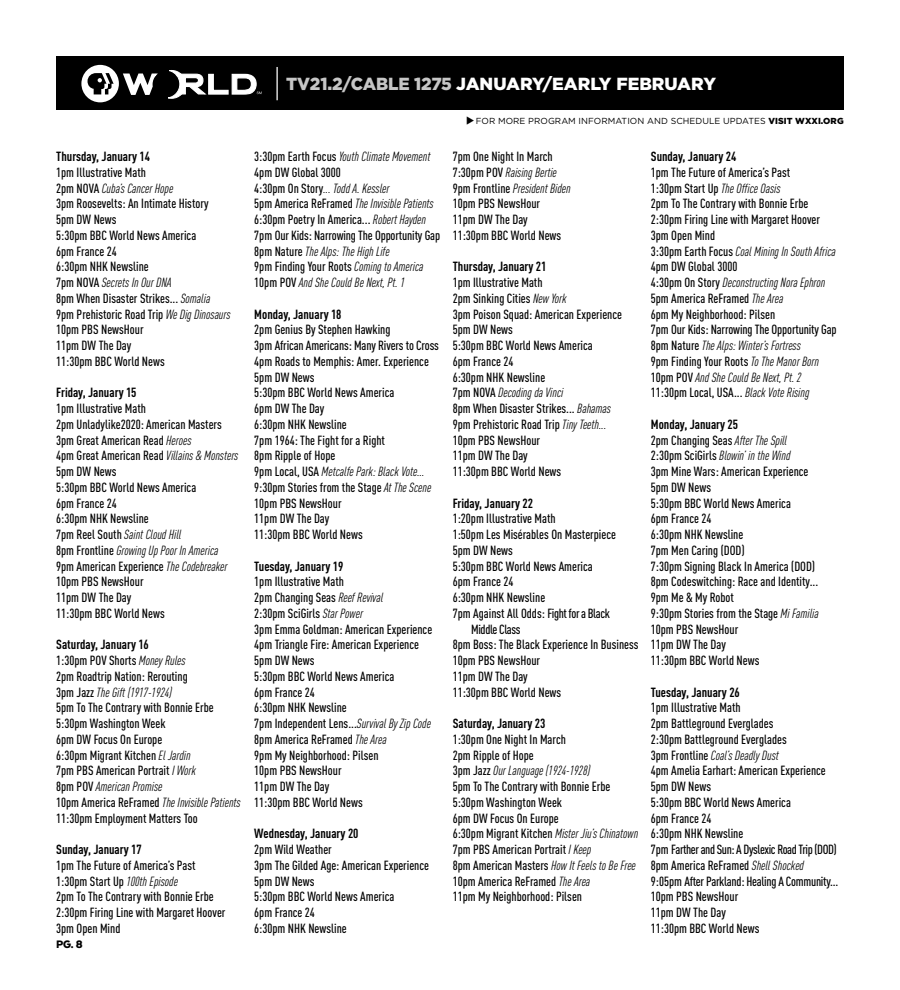
<style>
.page{position:relative;width:900px;height:990px;background:#fff}
.page>*{position:absolute;margin:0;border:0;box-sizing:border-box;transform-origin:0 0}
.t1{font:900 17.5px "Gotham";letter-spacing:-.01em;color:#fff}
.t2{font:500 condensed 13.12px/15.8px "DINOT";color:#000}
.t3{font:700 condensed 13.12px "DINOT";color:#000}
.t4{font:500 condensed 13.12px "DINOT";letter-spacing:-.03em;color:#000}
.t5{font:900 12.5px "Texta";color:#000}
.t6{font:8.75px "Gotham";letter-spacing:.005em;color:#000}
.s1{font-weight:400;font-style:italic}
.s2{font-weight:700}
.s3{color:#c6c6c6}
.s4{font-weight:900}
</style>
<div class="page">
<div style="left:56px;top:56px;width:788px;height:54px;background:#000"></div>
<hr style="left:276px;top:67px;width:2px;height:33px;background:#fff">
<svg style="left:81px;top:65px;width:77px;height:37px"></svg>
<svg style="left:168px;top:70px;width:94px;height:29px"></svg>
<p class="t3" style="left:56px;top:149px;width:95px">Thursday, January 14</p>
<p class="t2" style="left:56px;top:164px;width:176px">1pm Illustrative Math<br>2pm NOVA <span class="s1">Cuba’s Cancer Hope<br></span>3pm Roosevelts: An Intimate History<br>5pm DW News<br>5:30pm BBC World News America<br>6pm France 24<br>6:30pm NHK Newsline<br>7pm NOVA <span class="s1">Secrets In Our DNA<br></span>8pm When Disaster Strikes... <span class="s1">Somalia<br></span>9pm Prehistoric Road Trip <span class="s1">We Dig Dinosaurs<br></span>10pm PBS NewsHour<br>11pm DW The Day<br>11:30pm BBC World News</p>
<p class="t3" style="left:56px;top:385px;width:82px">Friday, January 15</p>
<p class="t2" style="left:56px;top:401px;width:184px">1pm Illustrative Math<br>2pm Unladylike2020: American Masters<br>3pm Great American Read <span class="s1">Heroes<br></span>4pm Great American Read <span class="s1">Villains &amp; Monsters<br></span>5pm DW News<br>5:30pm BBC World News America<br>6pm France 24<br>6:30pm NHK Newsline<br>7pm Reel South <span class="s1">Saint Cloud Hill<br></span>8pm Frontline <span class="s1">Growing Up Poor In America<br></span>9pm American Experience <span class="s1">The Codebreaker<br></span>10pm PBS NewsHour<br>11pm DW The Day<br>11:30pm BBC World News</p>
<p class="t2" style="left:56px;top:637px;width:186px"><span class="s2">Saturday, January 16<br></span>1:30pm POV Shorts <span class="s1">Money Rules<br></span>2pm Roadtrip Nation: Rerouting<br>3pm Jazz <span class="s1">The Gift (1917-1924)<br></span>5pm To The Contrary with Bonnie Erbe<br>5:30pm Washington Week<br>6pm DW Focus On Europe<br>6:30pm Migrant Kitchen <span class="s1">El Jardin<br></span>7pm PBS American Portrait <span class="s1">I Work<br></span>8pm POV <span class="s1">American Promise<br></span>10pm America ReFramed <span class="s1">The Invisible Patients<br></span>11:30pm Employment Matters Too</p>
<p class="t3" style="left:56px;top:842px;width:87px">Sunday, January 17</p>
<p class="t2" style="left:56px;top:857px;width:171px">1pm The Future of America’s Past<br>1:30pm Start Up <span class="s1">100th Episode<br></span>2pm To The Contrary with Bonnie Erbe<br>2:30pm Firing Line with Margaret Hoover<br>3pm Open Mind</p>
<p class="t5" style="left:56px;top:938px;width:28px">PG. 8</p>
<h1 class="t1" style="left:286px;top:74px;width:431px"><span class="s3">TV21.2/CABLE 1275</span> JANUARY/EARLY FEBRUARY</h1>
<p class="t2" style="left:254px;top:149px;width:187px">3:30pm Earth Focus <span class="s1">Youth Climate Movement </span>4pm DW Global 3000<br>4:30pm On Story<span class="s1">... Todd A. Kessler<br></span>5pm America ReFramed <span class="s1">The Invisible Patients </span>6:30pm Poetry In America... <span class="s1">Robert Hayden </span>7pm Our Kids: Narrowing The Opportunity Gap 8pm Nature <span class="s1">The Alps: The High Life<br></span>9pm Finding Your Roots <span class="s1">Coming to America </span>10pm POV <span class="s1">And She Could Be Next, Pt. 1</span></p>
<p class="t3" style="left:254px;top:306px;width:89px">Monday, January 18</p>
<p class="t2" style="left:254px;top:322px;width:186px">2pm Genius By Stephen Hawking<br>3pm African Americans: Many Rivers to Cross<br>4pm Roads to Memphis: Amer. Experience<br>5pm DW News<br>5:30pm BBC World News America<br>6pm DW The Day<br>6:30pm NHK Newsline<br>7pm 1964: The Fight for a Right<br>8pm Ripple of Hope<br>9pm Local, USA <span class="s1">Metcalfe Park: Black Vote...<br></span>9:30pm Stories from the Stage <span class="s1">At The Scene<br></span>10pm PBS NewsHour<br>11pm DW The Day<br>11:30pm BBC World News</p>
<p class="t3" style="left:254px;top:558px;width:90px">Tuesday, January 19</p>
<p class="t2" style="left:254px;top:574px;width:179px">1pm Illustrative Math<br>2pm Changing Seas <span class="s1">Reef Revival<br></span>2:30pm SciGirls <span class="s1">Star Power<br></span>3pm Emma Goldman: American Experience<br>4pm Triangle Fire: American Experience<br>5pm DW News<br>5:30pm BBC World News America<br>6pm France 24<br>6:30pm NHK Newsline<br>7pm Independent Lens...<span class="s1">Survival By Zip Code<br></span>8pm America ReFramed <span class="s1">The Area<br></span>9pm My Neighborhood: Pilsen<br>10pm PBS NewsHour<br>11pm DW The Day<br>11:30pm BBC World News</p>
<p class="t3" style="left:254px;top:826px;width:106px">Wednesday, January 20</p>
<p class="t2" style="left:254px;top:842px;width:176px">2pm Wild Weather<br>3pm The Gilded Age: American Experience<br>5pm DW News<br>5:30pm BBC World News America<br>6pm France 24<br>6:30pm NHK Newsline</p>
<p class="t6" style="left:476px;top:115px;width:369px">FOR MORE PROGRAM INFORMATION AND SCHEDULE UPDATES <span class="s4">VISIT WXXI.ORG</span></p>
<p class="t2" style="left:453px;top:149px;width:120px">7pm One Night In March<br>7:30pm POV <span class="s1">Raising Bertie<br></span>9pm Frontline <span class="s1">President Biden<br></span>10pm PBS NewsHour<br>11pm DW The Day<br>11:30pm BBC World News</p>
<p class="t3" style="left:453px;top:259px;width:95px">Thursday, January 21</p>
<p class="t2" style="left:453px;top:275px;width:171px">1pm Illustrative Math<br>2pm Sinking Cities <span class="s1">New York<br></span>3pm Poison Squad: American Experience<br>5pm DW News<br>5:30pm BBC World News America<br>6pm France 24<br>6:30pm NHK Newsline<br>7pm NOVA <span class="s1">Decoding da Vinci<br></span>8pm When Disaster Strikes... <span class="s1">Bahamas<br></span>9pm Prehistoric Road Trip <span class="s1">Tiny Teeth...<br></span>10pm PBS NewsHour<br>11pm DW The Day<br>11:30pm BBC World News</p>
<p class="t3" style="left:453px;top:495px;width:82px">Friday, January 22</p>
<p class="t2" style="left:453px;top:511px;width:104px">1:20pm Illustrative Math</p>
<p class="t2" style="left:453px;top:527px;width:165px">1:50pm Les Misérables On Masterpiece</p>
<p class="t2" style="left:453px;top:542px;width:62px">5pm DW News</p>
<p class="t2" style="left:453px;top:558px;width:142px">5:30pm BBC World News America</p>
<p class="t2" style="left:453px;top:574px;width:62px">6pm France 24</p>
<p class="t2" style="left:453px;top:590px;width:94px">6:30pm NHK Newsline</p>
<p class="t2" style="left:453px;top:605px;width:159px">7pm Against All Odds: Fight for a Black</p>
<p class="t4" style="left:471px;top:621px;width:51px">Middle Class</p>
<p class="t2" style="left:453px;top:637px;width:187px">8pm Boss: The Black Experience In Business</p>
<p class="t2" style="left:453px;top:653px;width:89px">10pm PBS NewsHour</p>
<p class="t2" style="left:453px;top:668px;width:77px">11pm DW The Day</p>
<p class="t2" style="left:453px;top:684px;width:110px">11:30pm BBC World News</p>
<p class="t3" style="left:453px;top:716px;width:94px">Saturday, January 23</p>
<p class="t2" style="left:453px;top:731px;width:187px">1:30pm One Night In March<br>2pm Ripple of Hope<br>3pm Jazz <span class="s1">Our Language (1924-1928)<br></span>5pm To The Contrary with Bonnie Erbe<br>5:30pm Washington Week<br>6pm DW Focus On Europe<br>6:30pm Migrant Kitchen <span class="s1">Mister Jiu’s Chinatown<br></span>7pm PBS American Portrait <span class="s1">I Keep<br></span>8pm American Masters <span class="s1">How It Feels to Be Free<br></span>10pm America ReFramed <span class="s1">The Area<br></span>11pm My Neighborhood: Pilsen</p>
<p class="t3" style="left:651px;top:149px;width:87px">Sunday, January 24</p>
<p class="t2" style="left:651px;top:164px;width:187px">1pm The Future of America’s Past<br>1:30pm Start Up <span class="s1">The Office Oasis<br></span>2pm To The Contrary with Bonnie Erbe 2:30pm Firing Line with Margaret Hoover 3pm Open Mind<br>3:30pm Earth Focus <span class="s1">Coal Mining In South Africa </span>4pm DW Global 3000<br>4:30pm On Story <span class="s1">Deconstructing Nora Ephron </span>5pm America ReFramed <span class="s1">The Area<br></span>6pm My Neighborhood: Pilsen<br>7pm Our Kids: Narrowing The Opportunity Gap 8pm Nature <span class="s1">The Alps: Winter’s Fortress<br></span>9pm Finding Your Roots <span class="s1">To The Manor Born </span>10pm POV <span class="s1">And She Could Be Next, Pt. 2<br></span>11:30pm Local, USA... <span class="s1">Black Vote Rising</span></p>
<p class="t2" style="left:651px;top:416px;width:169px"><span class="s2">Monday, January 25<br></span>2pm Changing Seas <span class="s1">After The Spill<br></span>2:30pm SciGirls <span class="s1">Blowin’ in the Wind<br></span>3pm Mine Wars: American Experience<br>5pm DW News<br>5:30pm BBC World News America<br>6pm France 24<br>6:30pm NHK Newsline<br>7pm Men Caring (DOD)<br>7:30pm Signing Black In America (DOD)<br>8pm Codeswitching: Race and Identity...<br>9pm Me &amp; My Robot<br>9:30pm Stories from the Stage <span class="s1">Mi Familia<br></span>10pm PBS NewsHour<br>11pm DW The Day<br>11:30pm BBC World News</p>
<p class="t3" style="left:651px;top:684px;width:90px">Tuesday, January 26</p>
<p class="t2" style="left:651px;top:700px;width:189px">1pm Illustrative Math<br>2pm Battleground Everglades<br>2:30pm Battleground Everglades<br>3pm Frontline <span class="s1">Coal’s Deadly Dust<br></span>4pm Amelia Earhart: American Experience<br>5pm DW News<br>5:30pm BBC World News America<br>6pm France 24<br>6:30pm NHK Newsline<br>7pm Farther and Sun: A Dyslexic Road Trip (DOD)<br>8pm America ReFramed <span class="s1">Shell Shocked<br></span>9:05pm After Parkland: Healing A Community...<br>10pm PBS NewsHour<br>11pm DW The Day<br>11:30pm BBC World News</p>
</div>
